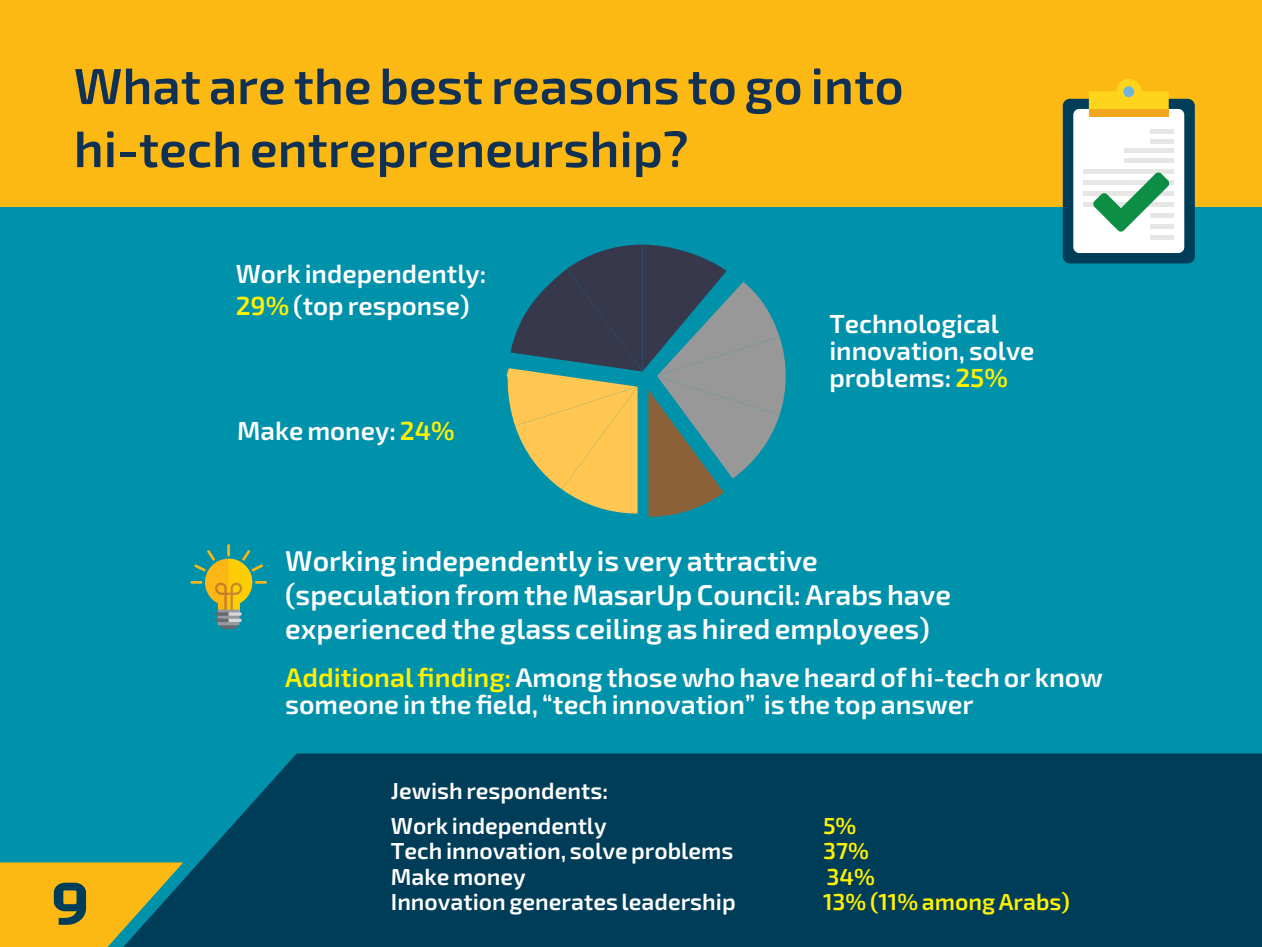
<style>
.page{position:relative;width:1262px;height:947px;background:#fff}
.page>*{position:absolute;margin:0;border:0;box-sizing:border-box;transform-origin:0 0}
.t1{font:69px/63px "Ara Hamah Kilania";color:#103154}
.t2{font:700 69px "Semi Comeback";color:#003d58}
.t3{font:38.85px/34.2px "Ara Hamah Kilania";color:#fff}
.t4{font:36.6px/27.5px "Ara Hamah Kilania";color:#fff}
.t5{font:35.55px/26.7px "Ara Hamah Kilania";color:#fff}
.t6{font:31.5px "Ara Hamah Kilania";color:#fff}
.t7{font:31.5px "Ara Hamah Kilania";color:#fff200}
.s1{color:#fff200}
</style>
<div class="page">
<div style="left:0;top:0;width:1262px;height:946px;background:#0091ab"></div>
<div style="left:0;top:862px;width:123px;height:84px;background:#fdb913"></div>
<svg style="left:123px;top:753px;width:1138px;height:193px;fill:#003d58"></svg>
<div style="left:0;top:0;width:1262px;height:206px;background:#fdb913"></div>
<svg style="left:190px;top:544px;width:77px;height:85px"></svg>
<svg style="left:506px;top:244px;width:279px;height:273px"></svg>
<svg style="left:1062px;top:79px;width:132px;height:184px"></svg>
<p class="t1" style="left:74px;top:63px;width:831px">Whatarethebestreasonstogointo hi-techentrepreneurship?</p>
<p class="t5" style="left:236px;top:265px;width:252px">Workindependently:</p>
<p class="t5" style="left:236px;top:296px;width:235px"><span class="s1">29%</span>(topresponse)</p>
<p class="t5" style="left:237px;top:421px;width:219px">Makemoney:<span class="s1">24%</span></p>
<p class="t5" style="left:829px;top:315px;width:171px">Technological</p>
<p class="t5" style="left:829px;top:342px;width:207px">innovation,solve problems:<span class="s1">25%</span></p>
<p class="t3" style="left:285px;top:548px;width:667px">Workingindependentlyisveryattractive (speculationfromtheMasarUpCouncil:Arabshave experiencedtheglassceilingashiredemployees(</p>
<p class="t4" style="left:285px;top:668px;width:819px"><span class="s1">Additionalfinding:</span>Amongthosewhohaveheardofhi-techorknow someoneinthefield “, techinnovation” isthetopanswer</p>
<p class="t2" style="left:50px;top:861px;width:41px">9</p>
<p class="t6" style="left:391px;top:778px;width:219px">Jewishrespondents:</p>
<p class="t6" style="left:391px;top:813px;width:217px">Workindependently</p>
<p class="t7" style="left:823px;top:813px;width:35px">5%</p>
<p class="t6" style="left:391px;top:838px;width:344px">Techinnovation,solveproblems</p>
<p class="t7" style="left:823px;top:838px;width:47px">37%</p>
<p class="t6" style="left:391px;top:864px;width:136px">Makemoney</p>
<p class="t7" style="left:826px;top:864px;width:50px">34%</p>
<p class="t6" style="left:391px;top:889px;width:346px">Innovationgeneratesleadership</p>
<p class="t7" style="left:823px;top:889px;width:248px">13%(11%amongArabs(</p>
</div>
